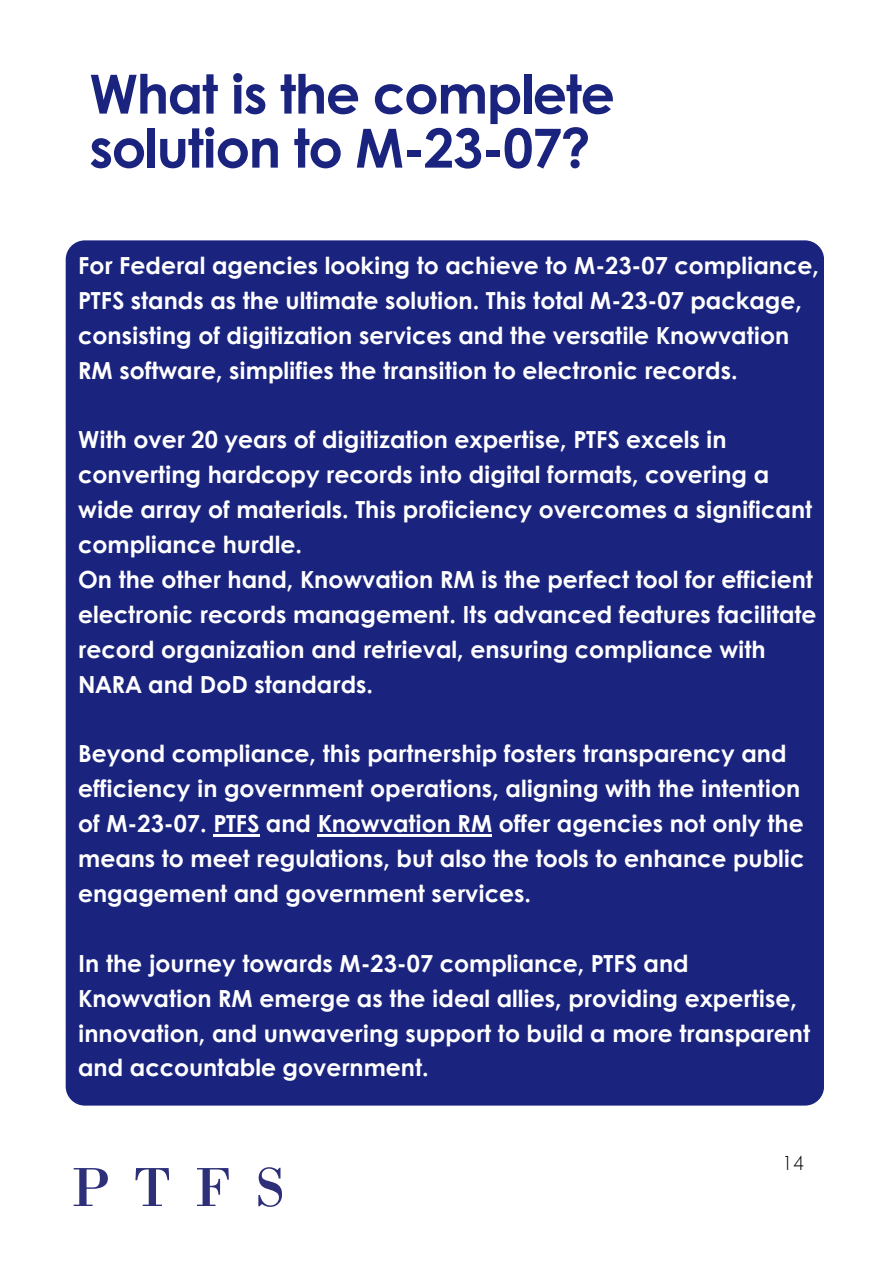
<style>
.page{position:relative;width:893px;height:1264px;background:#fff}
.page>*{position:absolute;margin:0;border:0;box-sizing:border-box;transform-origin:0 0}
.t1{font:700 54px/54px "Century Gothic";letter-spacing:-.025em;color:#1a237e}
.t2{font:700 23.55px/34.8px "Century Gothic";color:#fff}
.t3{font:300 19.5px "Century Gothic";color:#000}
</style>
<div class="page">
<div style="left:66px;top:240px;width:758px;height:865px;background:#1a237e;border-radius:19px"></div>
<hr style="left:213px;top:834px;width:46px;height:2px;background:#fff">
<hr style="left:317px;top:834px;width:175px;height:2px;background:#fff">
<svg style="left:74px;top:1168px;width:34px;height:37px"></svg>
<svg style="left:135px;top:1168px;width:34px;height:37px"></svg>
<svg style="left:197px;top:1168px;width:32px;height:37px"></svg>
<svg style="left:258px;top:1167px;width:24px;height:39px"></svg>
<p class="t1" style="left:89px;top:65px;width:527px">What is the complete solution to M-23-07?</p>
<p class="t2" style="left:78px;top:247px;width:742px">For Federal agencies looking to achieve to M-23-07 compliance, PTFS stands as the ultimate solution. This total M-23-07 package, consisting of digitization services and the versatile Knowvation RM software, simplifies the transition to electronic records.</p>
<p class="t2" style="left:78px;top:421px;width:735px">With over 20 years of digitization expertise, PTFS excels in converting hardcopy records into digital formats, covering a wide array of materials. This proficiency overcomes a significant compliance hurdle.</p>
<p class="t2" style="left:78px;top:561px;width:739px">On the other hand, Knowvation RM is the perfect tool for efficient electronic records management. Its advanced features facilitate record organization and retrieval, ensuring compliance with NARA and DoD standards.</p>
<p class="t2" style="left:78px;top:735px;width:727px">Beyond compliance, this partnership fosters transparency and efficiency in government operations, aligning with the intention of M-23-07. PTFS and Knowvation RM offer agencies not only the means to meet regulations, but also the tools to enhance public engagement and government services.</p>
<p class="t2" style="left:78px;top:944px;width:733px">In the journey towards M-23-07 compliance, PTFS and Knowvation RM emerge as the ideal allies, providing expertise, innovation, and unwavering support to build a more transparent and accountable government.</p>
<p class="t3" style="left:782px;top:1147px;width:23px">14</p>
</div>
